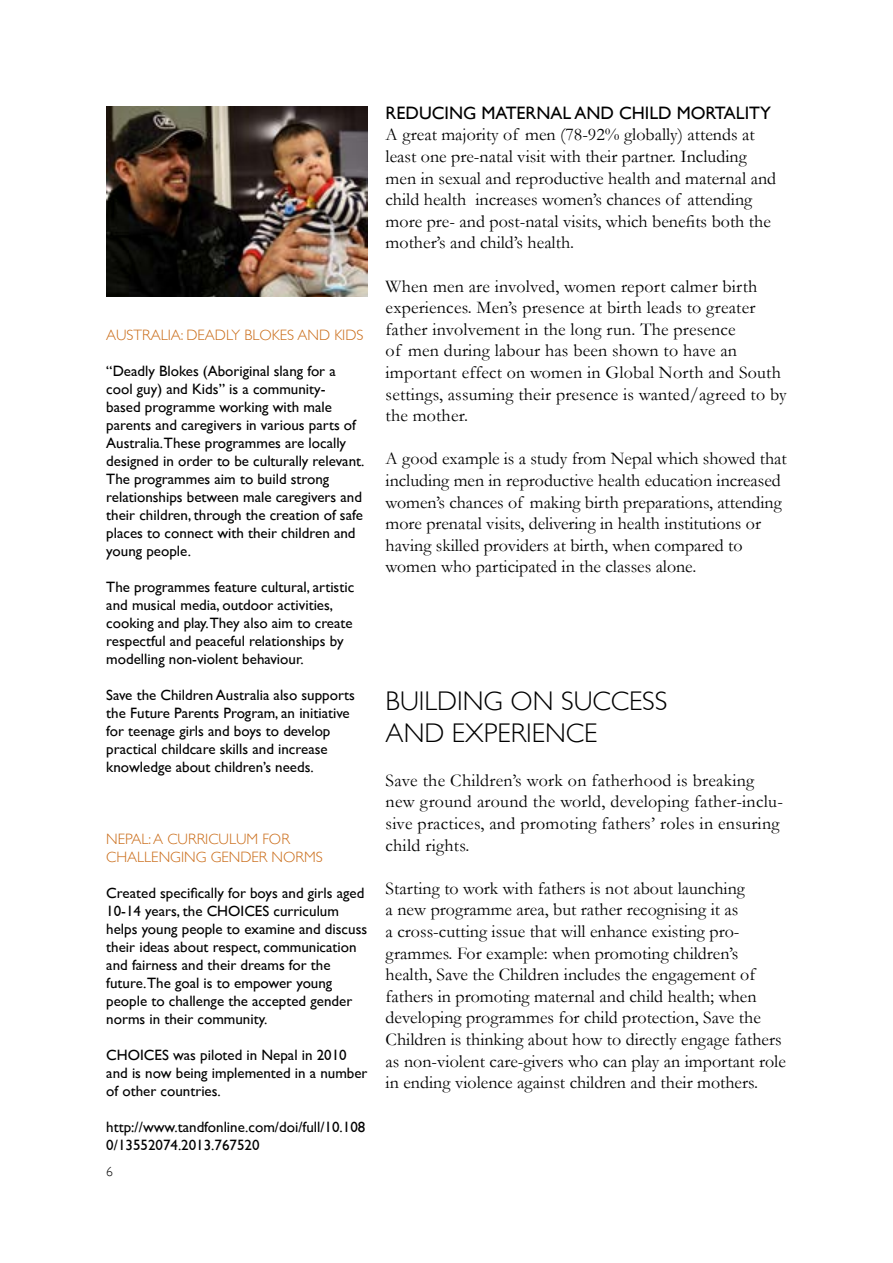
<style>
.page{position:relative;width:893px;height:1263px;background:#fff}
.page>*{position:absolute;margin:0;border:0;box-sizing:border-box;transform-origin:0 0}
.t1{font:300 27px/32.4px "Gill Sans";color:#000}
.t2{font:18px/21.6px "Garamond";color:#000}
.t3{font:18px "Gill Sans";color:#000}
.t4{font:15px/18px "Gill Sans";color:#000}
.t5{font:300 15px/18px "Gill Sans";color:#ca6c18}
.t6{font:300 13.5px "Gill Sans";color:#000}
</style>
<div class="page">
<img style="left:107px;top:106px;width:260px;height:191px">
<p class="t5" style="left:106px;top:325px;width:259px">AUSTRALIA: DEADLY BLOKES AND KIDS</p>
<p class="t4" style="left:106px;top:362px;width:260px">“Deadly Blokes (Aboriginal slang for a cool guy) and Kids” is a community-<br>based programme working with male parents and caregivers in various parts of Australia.These programmes are locally designed in order to be culturally relevant.<br>The programmes aim to build strong relationships between male caregivers and their children, through the creation of safe places to connect with their children and young people.</p>
<p class="t4" style="left:106px;top:578px;width:249px">The programmes feature cultural, artistic and musical media, outdoor activities, cooking and play.They also aim to create respectful and peaceful relationships by modelling non-violent behaviour.</p>
<p class="t4" style="left:106px;top:686px;width:250px">Save the Children Australia also supports the Future Parents Program, an initiative for teenage girls and boys to develop practical childcare skills and increase knowledge about children’s needs.</p>
<p class="t5" style="left:106px;top:829px;width:218px">NEPAL: A CURRICULUM FOR<br>CHALLENGING GENDER NORMS</p>
<p class="t4" style="left:106px;top:884px;width:262px">Created specifically for boys and girls aged 10-14 years, the CHOICES curriculum helps young people to examine and discuss their ideas about respect, communication and fairness and their dreams for the future.The goal is to empower young people to challenge the accepted gender norms in their community.</p>
<p class="t4" style="left:106px;top:1046px;width:263px">CHOICES was piloted in Nepal in 2010 and is now being implemented in a number of other countries.</p>
<p class="t4" style="left:106px;top:1118px;width:261px">http://www.tandfonline.com/doi/full/10.108<br>0/13552074.2013.767520</p>
<p class="t6" style="left:106px;top:1160px;width:8px">6</p>
<p class="t3" style="left:386px;top:102px;width:387px">REDUCING MATERNAL AND CHILD MORTALITY</p>
<p class="t2" style="left:386px;top:124px;width:392px">A great majority of men (78-92% globally) attends at least one pre-natal visit with their partner. Including men in sexual and reproductive health and maternal and child health increases women’s chances of attending more pre- and post-natal visits, which benefits both the mother’s and child’s health.</p>
<p class="t2" style="left:386px;top:275px;width:402px">When men are involved, women report calmer birth experiences. Men’s presence at birth leads to greater father involvement in the long run. The presence<br>of men during labour has been shown to have an important effect on women in Global North and South settings, assuming their presence is wanted/agreed to by the mother.</p>
<p class="t2" style="left:386px;top:448px;width:402px">A good example is a study from Nepal which showed that including men in reproductive health education increased women’s chances of making birth preparations, attending more prenatal visits, delivering in health institutions or having skilled providers at birth, when compared to women who participated in the classes alone.</p>
<h1 class="t1" style="left:386px;top:684px;width:283px">BUILDING ON SUCCESS<br>AND EXPERIENCE</h1>
<p class="t2" style="left:386px;top:769px;width:399px">Save the Children’s work on fatherhood is breaking new ground around the world, developing father-inclu&shy;sive practices, and promoting fathers’ roles in ensuring child rights.</p>
<p class="t2" style="left:386px;top:877px;width:402px">Starting to work with fathers is not about launching<br>a new programme area, but rather recognising it as<br>a cross-cutting issue that will enhance existing pro&shy;grammes. For example: when promoting children’s health, Save the Children includes the engagement of fathers in promoting maternal and child health; when developing programmes for child protection, Save the Children is thinking about how to directly engage fathers as non-violent care-givers who can play an important role in ending violence against children and their mothers.</p>
</div>
